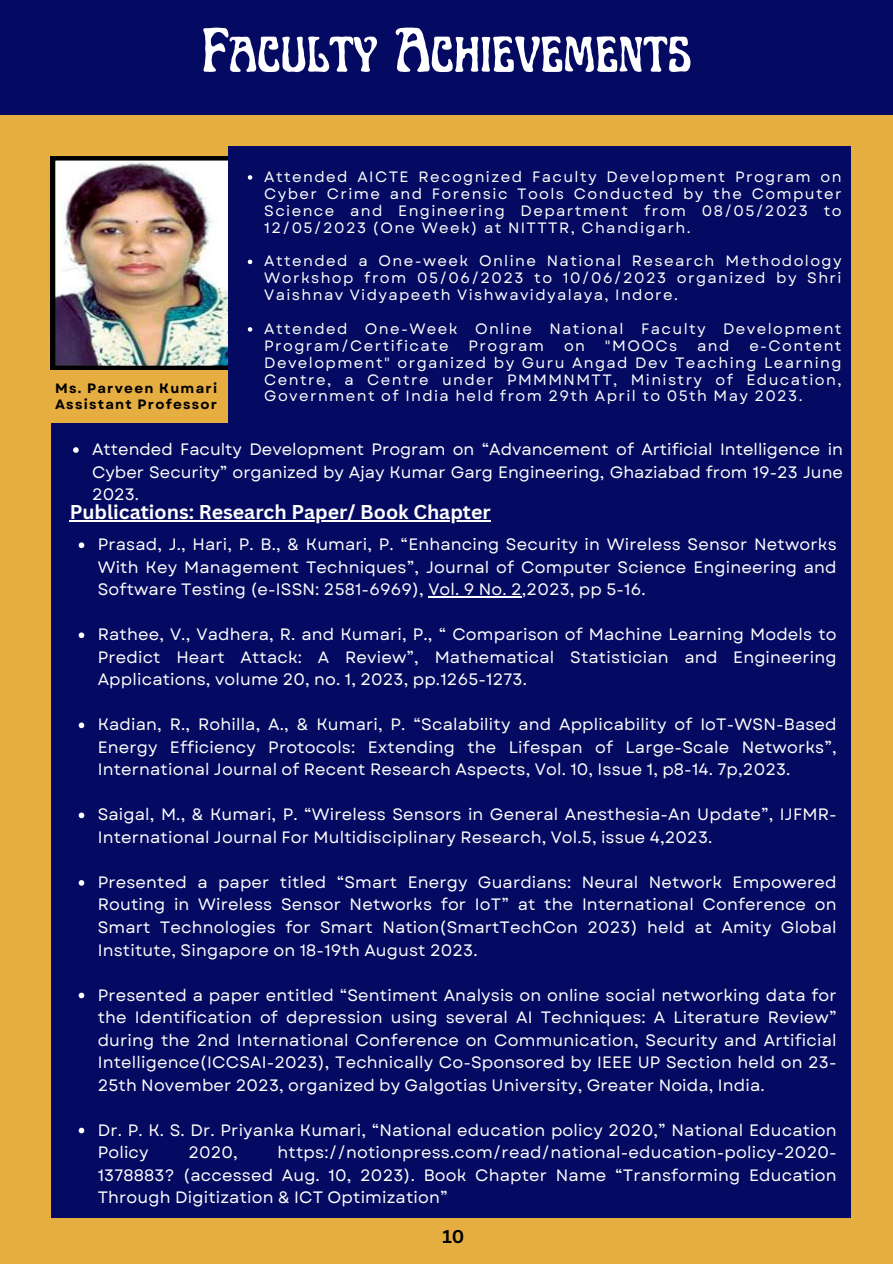
<style>
.page{position:relative;width:893px;height:1264px;background:#fff}
.page>*{position:absolute;margin:0;border:0;box-sizing:border-box;transform-origin:0 0}
.t1{font:63px "Art Nuvo";color:#fff}
.t2{font:700 19.5px "Canva Sans";color:#fff}
.t3{font:700 18px "Canva Sans";color:#000}
.t4{font:16.5px/22.5px "Garet";letter-spacing:.01em;color:#fff;text-align:justify}
.t5{font:15px/16.8px "Garet";letter-spacing:.095em;color:#fff;text-align:justify}
.t6{font:700 13.65px/15.6px "Garet";letter-spacing:.095em;color:#000}
</style>
<div class="page">
<div style="left:0;top:0;width:892px;height:1263px;background:#e6ad41"></div>
<div style="left:0;top:0;width:892px;height:115px;background:#040a61"></div>
<img style="left:51px;top:156px;width:177px;height:214px">
<div style="left:228px;top:146px;width:622px;height:277px;background:#040a61"></div>
<div style="left:51px;top:423px;width:799px;height:794px;background:#040a61"></div>
<svg style="left:248px;top:175px;width:4px;height:5px"></svg>
<svg style="left:248px;top:259px;width:4px;height:5px"></svg>
<svg style="left:248px;top:327px;width:4px;height:4px"></svg>
<svg style="left:73px;top:447px;width:6px;height:6px"></svg>
<hr style="left:70px;top:520px;width:421px;height:1px;background:#fff">
<svg style="left:79px;top:542px;width:5px;height:6px"></svg>
<hr style="left:428px;top:596px;width:94px;height:1px;background:#fff">
<svg style="left:79px;top:632px;width:5px;height:6px"></svg>
<svg style="left:79px;top:722px;width:5px;height:6px"></svg>
<svg style="left:79px;top:812px;width:5px;height:6px"></svg>
<svg style="left:79px;top:880px;width:5px;height:5px"></svg>
<svg style="left:79px;top:992px;width:5px;height:6px"></svg>
<svg style="left:79px;top:1127px;width:5px;height:6px"></svg>
<h1 class="t1" style="left:202px;top:24px;width:491px">Faculty Achievements</h1>
<p class="t6" style="left:55px;top:381px;width:163px">Ms. Parveen Kumari<br>Assistant Professor</p>
<p class="t5" style="left:264px;top:168px;width:578px">Attended AICTE Recognized Faculty Development Program on Cyber Crime and Forensic Tools Conducted by the Computer Science and Engineering Department from 08/05/2023 to 12/05/2023 (One Week) at NITTTR, Chandigarh.</p>
<p class="t5" style="left:264px;top:253px;width:578px">Attended a One-week Online National Research Methodology Workshop from 05/06/2023 to 10/06/2023 organized by Shri Vaishnav Vidyapeeth Vishwavidyalaya, Indore.</p>
<p class="t5" style="left:264px;top:320px;width:578px">Attended One-Week Online National Faculty Development<br>Program/Certificate</p>
<p class="t5" style="left:468px;top:337px;width:77px">Program</p>
<p class="t5" style="left:564px;top:337px;width:23px">on</p>
<p class="t5" style="left:605px;top:337px;width:74px">"MOOCs</p>
<p class="t5" style="left:697px;top:337px;width:34px">and</p>
<p class="t5" style="left:264px;top:337px;width:578px;text-indent:485px">e-Content Development" organized by Guru Angad Dev Teaching Learning Centre, a Centre under PMMMNMTT, Ministry of Education, Government of India held from 29th April to 05th May 2023.</p>
<p class="t4" style="left:92px;top:438px;width:752px">Attended Faculty Development Program on “Advancement of Artificial Intelligence in Cyber Security” organized by Ajay Kumar Garg Engineering, Ghaziabad from 19-23 June 2023.</p>
<p class="t2" style="left:70px;top:498px;width:422px">Publications: Research Paper/ Book Chapter</p>
<p class="t4" style="left:98px;top:533px;width:740px">Prasad, J., Hari, P. B., &amp; Kumari, P. “Enhancing Security in Wireless Sensor Networks With Key Management Techniques”, Journal of Computer Science Engineering and Software Testing (e-ISSN: 2581-6969), Vol. 9 No. 2,2023, pp 5-16.</p>
<p class="t4" style="left:98px;top:623px;width:740px">Rathee, V., Vadhera, R. and Kumari, P., “ Comparison of Machine Learning Models to Predict Heart Attack: A Review”, Mathematical Statistician and Engineering Applications, volume 20, no. 1, 2023, pp.1265-1273.</p>
<p class="t4" style="left:98px;top:713px;width:740px">Kadian, R., Rohilla, A., &amp; Kumari, P. “Scalability and Applicability of IoT-WSN-Based Energy Efficiency Protocols: Extending the Lifespan of Large-Scale Networks”, International Journal of Recent Research Aspects, Vol. 10, Issue 1, p8-14. 7p,2023.</p>
<p class="t4" style="left:98px;top:803px;width:740px">Saigal, M., &amp; Kumari, P. “Wireless Sensors in General Anesthesia-An Update”, IJFMR-<br>International Journal For Multidisciplinary Research, Vol.5, issue 4,2023.</p>
<p class="t4" style="left:98px;top:871px;width:740px">Presented a paper titled “Smart Energy Guardians: Neural Network Empowered Routing in Wireless Sensor Networks for IoT” at the International Conference on Smart Technologies for Smart Nation(SmartTechCon 2023) held at Amity Global Institute, Singapore on 18-19th August 2023.</p>
<p class="t4" style="left:98px;top:983px;width:740px">Presented a paper entitled “Sentiment Analysis on online social networking data for the Identification of depression using several AI Techniques: A Literature Review” during the 2nd International Conference on Communication, Security and Artificial Intelligence(ICCSAI-2023), Technically Co-Sponsored by IEEE UP Section held on 23- 25th November 2023, organized by Galgotias University, Greater Noida, India.</p>
<p class="t4" style="left:98px;top:1118px;width:740px">Dr. P. K. S. Dr. Priyanka Kumari, “National education policy 2020,” National Education<br>Policy</p>
<p class="t4" style="left:98px;top:1141px;width:740px;text-indent:180px">https://notionpress.com/read/national-education-policy-2020- 1378883? (accessed Aug. 10, 2023). Book Chapter Name “Transforming Education Through Digitization &amp; ICT Optimization”</p>
<p class="t4" style="left:188px;top:1141px;width:51px">2020,</p>
<p class="t3" style="left:442px;top:1223px;width:24px">10</p>
</div>
